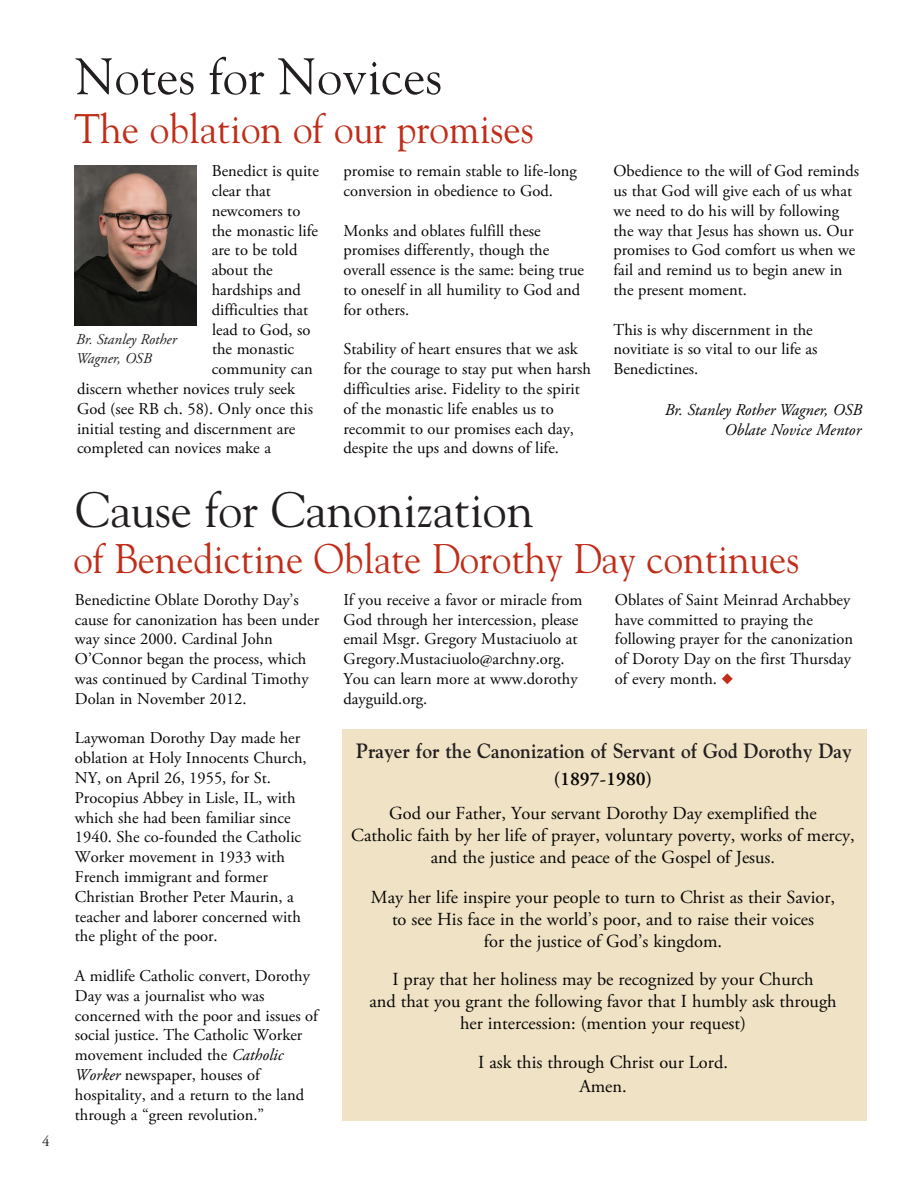
<style>
.page{position:relative;width:918px;height:1188px;background:#fff}
.page>*{position:absolute;margin:0;border:0;box-sizing:border-box;transform-origin:0 0}
.t1{font:51px "Goudy";color:#231f20}
.t2{font:49.5px "Goudy";color:#231f20;scale:.96 1}
.t3{font:41.25px "Goudy";color:#c02d19;scale:.94 1}
.t4{font:41.25px "Goudy";color:#c02d19;scale:.95 1}
.t5{font:700 20.7px "Goudy";color:#231f20;scale:.94 1}
.t6{font:600 19.5px "Adobe Garamond";color:#070504}
.t7{font:18.3px/22px "Adobe Garamond Pro";color:#070504;text-align:center}
.t8{font:16.5px/19.8px "Adobe Garamond Pro";color:#070504}
.t9{font:italic 16.5px/19.8px "Adobe Garamond";color:#070504;text-align:right}
.t10{font:italic 15px/19.5px "Adobe Garamond";color:#231f20}
.t11{font:15px "Adobe Garamond";color:#231f20}
.s1{font-style:italic}
.s2{color:#c02d19}
</style>
<div class="page">
<img style="left:74px;top:166px;width:123px;height:159px">
<div style="left:342px;top:729px;width:524px;height:391px;background:#efe2c5"></div>
<p class="t11" style="left:42px;top:1136px;width:9px">4</p>
<h1 class="t1" style="left:76px;top:47px;width:368px">Notes for Novices</h1>
<h3 class="t4" style="left:74px;top:104px;width:485px">The oblation of our promises</h3>
<p class="t8" style="left:212px;top:163px;width:109px">Benedict is quite</p>
<p class="t8" style="left:212px;top:182px;width:61px">clear that</p>
<p class="t8" style="left:212px;top:202px;width:90px">newcomers to</p>
<p class="t8" style="left:212px;top:222px;width:108px">the monastic life</p>
<p class="t8" style="left:212px;top:242px;width:87px">are to be told</p>
<p class="t8" style="left:212px;top:262px;width:63px">about the</p>
<p class="t8" style="left:212px;top:281px;width:91px">hardships and</p>
<p class="t8" style="left:212px;top:301px;width:98px">difficulties that</p>
<p class="t8" style="left:212px;top:321px;width:100px">lead to God, so</p>
<p class="t8" style="left:212px;top:341px;width:84px">the monastic</p>
<p class="t8" style="left:212px;top:361px;width:102px">community can</p>
<p class="t8" style="left:77px;top:380px;width:220px">discern whether novices truly seek</p>
<p class="t8" style="left:77px;top:400px;width:237px">God (see RB ch. 58). Only once this</p>
<p class="t8" style="left:77px;top:420px;width:220px">initial testing and discernment are</p>
<p class="t8" style="left:77px;top:440px;width:195px">completed can novices make a</p>
<p class="t10" style="left:75px;top:331px;width:102px">Br. Stanley Rother<br>Wagner, OSB</p>
<p class="t8" style="left:344px;top:163px;width:235px">promise to remain stable to life-long conversion in obedience to God.</p>
<p class="t8" style="left:344px;top:222px;width:242px">Monks and oblates fulfill these promises differently, though the overall essence is the same: being true to oneself in all humility to God and for others.</p>
<p class="t8" style="left:343px;top:341px;width:249px">Stability of heart ensures that we ask for the courage to stay put when harsh difficulties arise. Fidelity to the spirit of the monastic life enables us to recommit to our promises each day, despite the ups and downs of life.</p>
<h2 class="t2" style="left:76px;top:481px;width:478px">Cause for Canonization</h2>
<p class="t8" style="left:613px;top:163px;width:247px">Obedience to the will of God reminds us that God will give each of us what we need to do his will by following the way that Jesus has shown us. Our promises to God comfort us when we fail and remind us to begin anew in the present moment.</p>
<p class="t8" style="left:613px;top:321px;width:206px">This is why discernment in the novitiate is so vital to our life as<br>Benedictines.</p>
<p class="t9" style="left:664px;top:402px;width:199px">Br. Stanley Rother Wagner, OSB<br>Oblate Novice Mentor</p>
<h3 class="t3" style="left:73px;top:534px;width:774px">of Benedictine Oblate Dorothy Day continues</h3>
<p class="t8" style="left:75px;top:591px;width:246px">Benedictine Oblate Dorothy Day’s cause for canonization has been under way since 2000. Cardinal John<br>O’Connor began the process, which was continued by Cardinal Timothy<br>Dolan in November 2012.</p>
<p class="t8" style="left:75px;top:730px;width:233px">Laywoman Dorothy Day made her oblation at Holy Innocents Church,<br>NY, on April 26, 1955, for St.<br>Procopius Abbey in Lisle, IL, with which she had been familiar since<br>1940. She co-founded the Catholic<br>Worker movement in 1933 with<br>French immigrant and former<br>Christian Brother Peter Maurin, a teacher and laborer concerned with the plight of the poor.</p>
<p class="t8" style="left:75px;top:967px;width:245px">A midlife Catholic convert, Dorothy Day was a journalist who was concerned with the poor and issues of social justice. The Catholic Worker movement included the <span class="s1">Catholic Worker</span> newspaper, houses of hospitality, and a return to the land through a “green revolution.”</p>
<p class="t8" style="left:343px;top:591px;width:240px">If you receive a favor or miracle from<br>God through her intercession, please email Msgr. Gregory Mustaciuolo at<br>Gregory.Mustaciuolo@archny.org.<br>You can learn more at www.dorothy dayguild.org.</p>
<p class="t8" style="left:615px;top:591px;width:240px">Oblates of Saint Meinrad Archabbey have committed to praying the following prayer for the canonization of Doroty Day on the first Thursday of every month. <span class="s2">◆</span></p>
<p class="t5" style="left:356px;top:739px;width:529px">Prayer for the Canonization of Servant of God Dorothy Day</p>
<p class="t6" style="left:554px;top:771px;width:100px">(1897-1980)</p>
<p class="t7" style="left:351px;top:804px;width:505px">God our Father, Your servant Dorothy Day exemplified the<br>Catholic faith by her life of prayer, voluntary poverty, works of mercy, and the justice and peace of the Gospel of Jesus.</p>
<p class="t7" style="left:371px;top:887px;width:466px">May her life inspire your people to turn to Christ as their Savior, to see His face in the world’s poor, and to raise their voices<br>for the justice of God’s kingdom.</p>
<p class="t7" style="left:369px;top:969px;width:469px">I pray that her holiness may be recognized by your Church<br>and that you grant the following favor that I humbly ask through her intercession: (mention your request)</p>
<p class="t7" style="left:478px;top:1052px;width:251px;line-height:23.5px">I ask this through Christ our Lord.<br>Amen.</p>
</div>
